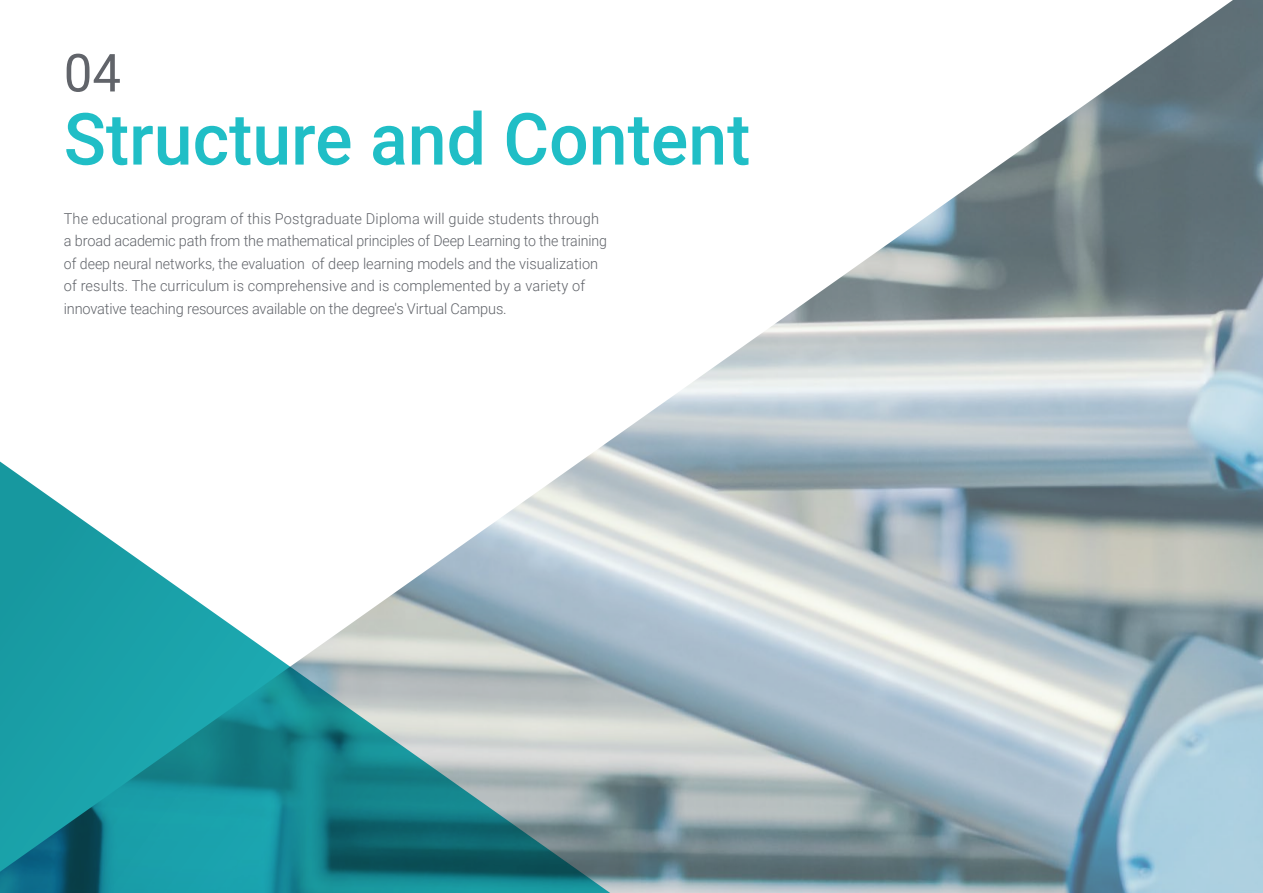
<style>
.page{position:relative;width:1263px;height:893px;background:#fff}
.page>*{position:absolute;margin:0;border:0;box-sizing:border-box;transform-origin:0 0}
.t1{font:500 72px "Roboto";color:#20bec6}
.t2{font:52.5px "Roboto";color:#61646a}
.t3{font:300 15px/22.5px "Roboto";color:#61646a}
</style>
<div class="page">
<img style="left:602px;top:0;width:661px;height:893px">
<svg style="left:0;top:446px;width:640px;height:447px"></svg>
<h2 class="t2" style="left:64px;top:36px;width:59px">04</h2>
<h1 class="t1" style="left:64px;top:89px;width:688px">Structure and Content</h1>
<p class="t3" style="left:64px;top:207px;width:545px">The educational program of this Postgraduate Diploma will guide students through a broad academic path from the mathematical principles of Deep Learning to the training of deep neural networks, the evaluation of deep learning models and the visualization of results. The curriculum is comprehensive and is complemented by a variety of innovative teaching resources available on the degree's Virtual Campus.</p>
</div>
